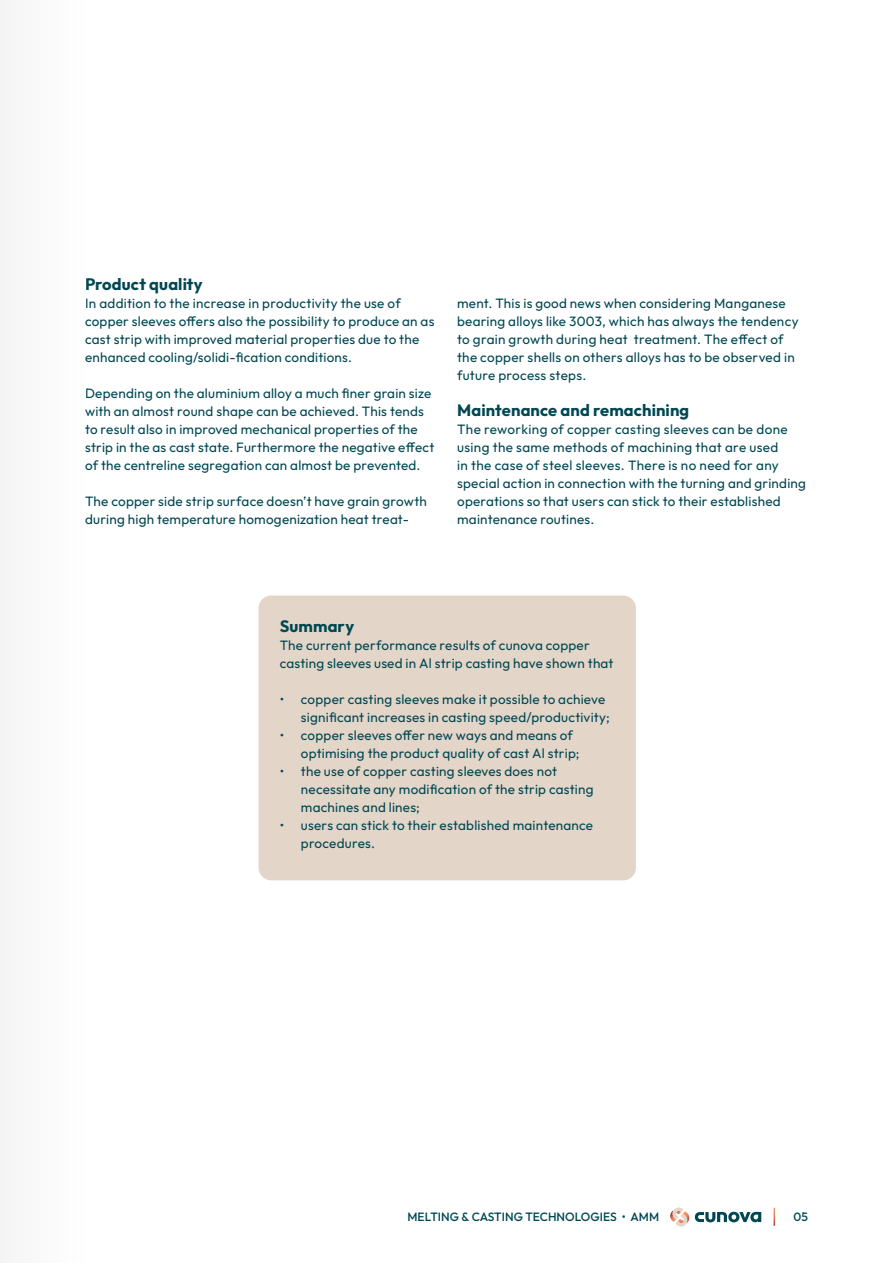
<style>
.page{position:relative;width:893px;height:1263px;background:#fff}
.page>*{position:absolute;margin:0;border:0;box-sizing:border-box;transform-origin:0 0}
.t1{font:700 16.5px "Outfit";letter-spacing:.01em;color:#004752}
.t2{font:13.5px/18px "Outfit";letter-spacing:.015em;color:#004752}
.t3{font:500 12px "Outfit";letter-spacing:.005em;color:#004752}
</style>
<div class="page">
<svg style="left:774px;top:1208px;width:1px;height:18px"></svg>
<svg style="left:670px;top:1207px;width:91px;height:19px"></svg>
<div style="left:259px;top:595px;width:377px;height:285px;background:#e4d5c9;border-radius:13px"></div>
<div style="left:0;top:0;width:85px;height:1263px;background:#fafafa"></div>
<p class="t1" style="left:85px;top:274px;width:119px">Product quality</p>
<p class="t2" style="left:85px;top:294px;width:351px">In addition to the increase in productivity the use of copper sleeves offers also the possibility to produce an as cast strip with improved material properties due to the enhanced cooling/solidi-fication conditions.</p>
<p class="t2" style="left:85px;top:384px;width:351px">Depending on the aluminium alloy a much finer grain size with an almost round shape can be achieved. This tends to result also in improved mechanical properties of the strip in the as cast state. Furthermore the negative effect of the centreline segregation can almost be prevented.</p>
<p class="t2" style="left:85px;top:492px;width:343px">The copper side strip surface doesn’t have grain growth during high temperature homogenization heat treat-</p>
<p class="t2" style="left:457px;top:294px;width:343px">ment. This is good news when considering Manganese bearing alloys like 3003, which has always the tendency to grain growth during heat treatment. The effect of the copper shells on others alloys has to be observed in future process steps.</p>
<p class="t1" style="left:457px;top:400px;width:234px">Maintenance and remachining</p>
<p class="t2" style="left:457px;top:420px;width:350px">The reworking of copper casting sleeves can be done using the same methods of machining that are used<br>in the case of steel sleeves. There is no need for any special action in connection with the turning and grinding operations so that users can stick to their established maintenance routines.</p>
<p class="t1" style="left:280px;top:616px;width:76px">Summary</p>
<p class="t2" style="left:280px;top:636px;width:335px">The current performance results of cunova copper casting sleeves used in Al strip casting have shown that</p>
<p class="t2" style="left:301px;top:690px;width:310px;text-indent:-21px">• copper casting sleeves make it possible to achieve significant increases in casting speed/productivity;</p>
<p class="t2" style="left:301px;top:726px;width:280px;text-indent:-21px">• copper sleeves offer new ways and means of optimising the product quality of cast Al strip;</p>
<p class="t2" style="left:301px;top:762px;width:294px;text-indent:-21px">• the use of copper casting sleeves does not necessitate any modification of the strip casting machines and lines;</p>
<p class="t2" style="left:301px;top:816px;width:294px;text-indent:-21px">• users can stick to their established maintenance procedures.</p>
<p class="t3" style="left:407px;top:1210px;width:253px">MELTING &amp; CASTING TECHNOLOGIES • AMM</p>
<p class="t3" style="left:793px;top:1210px;width:16px">05</p>
</div>
